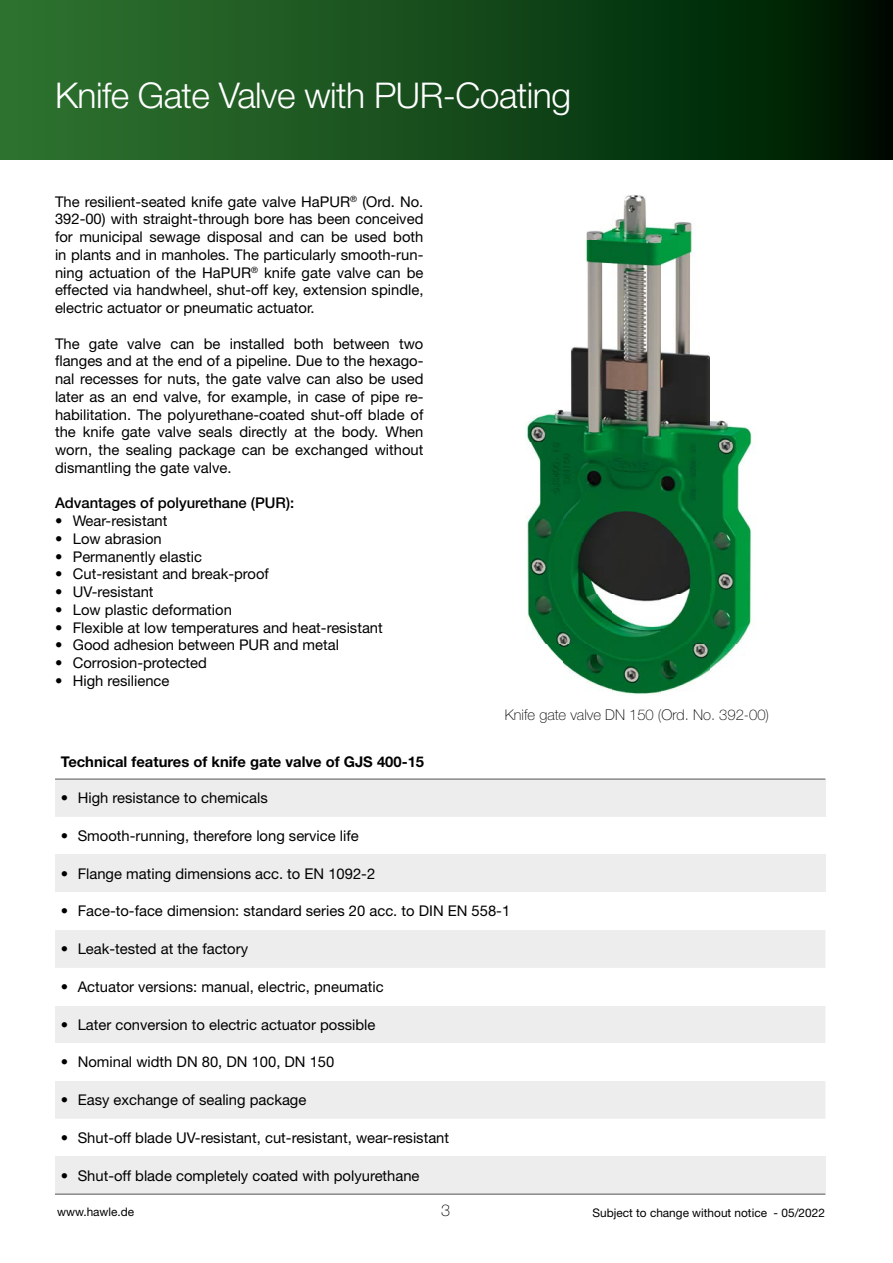
<style>
.page{position:relative;width:893px;height:1263px;background:#fff}
.page>*{position:absolute;margin:0;border:0;box-sizing:border-box;transform-origin:0 0}
.t1{font:300 35.55px "Helvetica Neue LT Pro";letter-spacing:-.015em;color:#fff}
.t2{font:100 16.2px "Helvetica Neue LT Pro";color:#000}
.t3{font:14.85px/17.7px "Helvetica Neue LT Pro";color:#000;text-align:justify}
.t4{font:700 14.85px "Helvetica Neue LT Pro";color:#000}
.t5{font:100 14.85px "Helvetica Neue LT Pro";color:#000}
.t6{font:500 14.85px "Helvetica Neue LT Pro";color:#000}
.t7{font:11.85px "Helvetica Neue LT Pro";color:#000}
</style>
<div class="page">
<div style="left:0;top:0;width:893px;height:159px;background:linear-gradient(to right,#307832,#001901)"></div>
<div style="left:55px;top:779px;width:770px;height:38px;background:#ededed"></div>
<div style="left:55px;top:854px;width:770px;height:38px;background:#ededed"></div>
<div style="left:55px;top:930px;width:770px;height:189px;background:#ededed"></div>
<div style="left:55px;top:968px;width:770px;height:37px;background:#fff"></div>
<div style="left:55px;top:1043px;width:770px;height:38px;background:#fff"></div>
<div style="left:55px;top:1156px;width:770px;height:38px;background:#ededed"></div>
<hr style="left:55px;top:778px;width:770px;height:2px;background:#878787">
<hr style="left:55px;top:1193px;width:770px;height:2px;background:#878787">
<img style="left:526px;top:195px;width:226px;height:499px">
<h1 class="t1" style="left:55px;top:73px;width:518px">Knife Gate Valve with PUR-Coating</h1>
<p class="t3" style="left:55px;top:192px;width:370px">The resilient-seated knife gate valve HaPUR<sup>®</sup> (Ord. No.<br>392-00) with straight-through bore has been conceived for municipal sewage disposal and can be used both in plants and in manholes. The particularly smooth-run&shy;ning actuation of the HaPUR<sup>®</sup> knife gate valve can be effected via handwheel, shut-off key, extension spindle, electric actuator or pneumatic actuator.</p>
<p class="t3" style="left:55px;top:334px;width:370px">The gate valve can be installed both between two flanges and at the end of a pipeline. Due to the hexago&shy;nal recesses for nuts, the gate valve can also be used later as an end valve, for example, in case of pipe re&shy;habilitation. The polyurethane-coated shut-off blade of the knife gate valve seals directly at the body. When worn, the sealing package can be exchanged without dismantling the gate valve.</p>
<p class="t6" style="left:55px;top:494px;width:241px">Advantages of polyurethane (PUR):</p>
<p class="t3" style="left:55px;top:511px;width:114px">• Wear-resistant</p>
<p class="t3" style="left:55px;top:529px;width:108px">• Low abrasion</p>
<p class="t3" style="left:55px;top:547px;width:149px">• Permanently elastic</p>
<p class="t3" style="left:55px;top:565px;width:215px">• Cut-resistant and break-proof</p>
<p class="t3" style="left:55px;top:582px;width:100px">• UV-resistant</p>
<p class="t3" style="left:55px;top:600px;width:178px">• Low plastic deformation</p>
<p class="t3" style="left:55px;top:618px;width:329px">• Flexible at low temperatures and heat-resistant</p>
<p class="t3" style="left:55px;top:636px;width:285px">• Good adhesion between PUR and metal</p>
<p class="t3" style="left:55px;top:653px;width:153px">• Corrosion-protected</p>
<p class="t3" style="left:55px;top:671px;width:116px">• High resilience</p>
<p class="t5" style="left:505px;top:706px;width:266px">Knife gate valve DN 150 (Ord. No. 392-00)</p>
<p class="t4" style="left:61px;top:752px;width:365px">Technical features of knife gate valve of GJS 400-15</p>
<p class="t3" style="left:61px;top:789px;width:208px">• High resistance to chemicals</p>
<p class="t3" style="left:61px;top:826px;width:299px">• Smooth-running, therefore long service life</p>
<p class="t3" style="left:61px;top:864px;width:316px">• Flange mating dimensions acc. to EN 1092-2</p>
<p class="t3" style="left:61px;top:902px;width:451px">• Face-to-face dimension: standard series 20 acc. to DIN EN 558-1</p>
<p class="t3" style="left:61px;top:940px;width:189px">• Leak-tested at the factory</p>
<p class="t3" style="left:61px;top:977px;width:324px">• Actuator versions: manual, electric, pneumatic</p>
<p class="t3" style="left:61px;top:1015px;width:316px">• Later conversion to electric actuator possible</p>
<p class="t3" style="left:61px;top:1053px;width:275px">• Nominal width DN 80, DN 100, DN 150</p>
<p class="t3" style="left:61px;top:1090px;width:247px">• Easy exchange of sealing package</p>
<p class="t3" style="left:61px;top:1128px;width:390px">• Shut-off blade UV-resistant, cut-resistant, wear-resistant</p>
<p class="t3" style="left:61px;top:1166px;width:360px">• Shut-off blade completely coated with polyurethane</p>
<p class="t7" style="left:57px;top:1204px;width:79px">www.hawle.de</p>
<p class="t2" style="left:441px;top:1201px;width:11px">3</p>
<p class="t7" style="left:593px;top:1205px;width:234px">Subject to change without notice - 05/2022</p>
</div>
